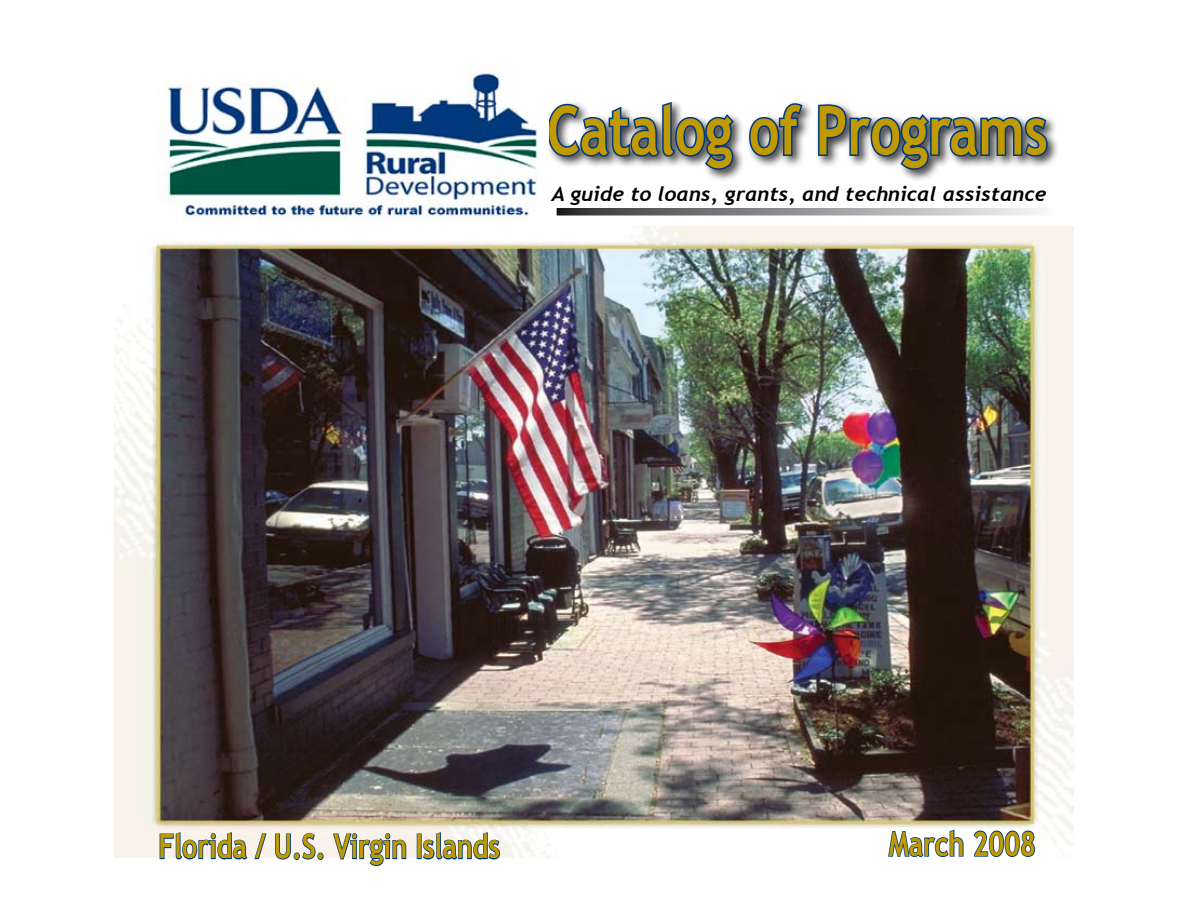
<style>
.page{position:relative;width:1188px;height:918px;background:#fff}
.page>*{position:absolute;margin:0;border:0;box-sizing:border-box;transform-origin:0 0}
.t1{font:700 67.5px "Trebuchet MS";color:#c09a00;scale:.8 1}
.t2{font:700 33.75px "Trebuchet MS";color:#c09a00;scale:.8 1}
.t3{font:italic 700 19.95px "Trebuchet";color:#000;scale:1.05 1}
</style>
<div class="page">
<img style="left:114px;top:226px;width:960px;height:632px">
<div style="left:544px;top:98px;width:602px;height:119px;background:#000;opacity:.75"></div>
<svg style="left:548px;top:100px;width:188px;height:71px"></svg>
<svg style="left:748px;top:102px;width:57px;height:56px"></svg>
<svg style="left:817px;top:103px;width:232px;height:68px"></svg>
<svg style="left:159px;top:831px;width:108px;height:29px;background:#b3becb"></svg>
<svg style="left:274px;top:832px;width:51px;height:28px"></svg>
<svg style="left:332px;top:832px;width:75px;height:35px"></svg>
<div style="left:417px;top:834px;width:5px;height:25px;border:2px solid #00397c"></div>
<svg style="left:422px;top:831px;width:79px;height:29px"></svg>
<svg style="left:887px;top:829px;width:77px;height:29px"></svg>
<svg style="left:973px;top:830px;width:63px;height:28px"></svg>
<img style="left:166px;top:73px;width:382px;height:146px">
<h1 class="t1" style="left:547px;top:88px;width:628px">Catalog of Programs</h1>
<p class="t3" style="left:552px;top:181px;width:473px">A guide to loans, grants, and technical assistance</p>
<h2 class="t2" style="left:158px;top:825px;width:429px">Florida / U.S. Virgin Islands</h2>
<h2 class="t2" style="left:889px;top:823px;width:186px">March 2008</h2>
</div>
